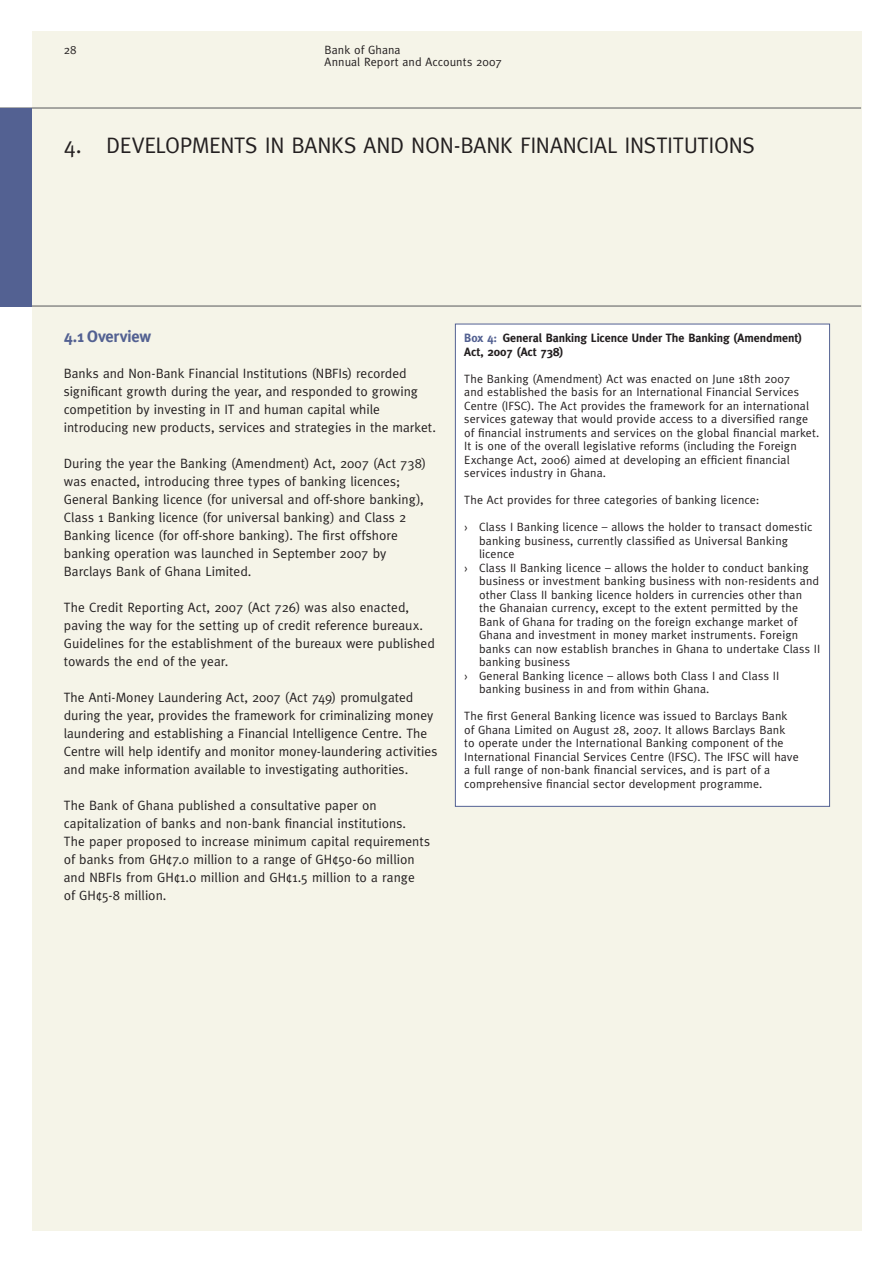
<style>
.page{position:relative;width:893px;height:1263px;background:#fff}
.page>*{position:absolute;margin:0;border:0;box-sizing:border-box;transform-origin:0 0}
.t1{font:22.5px "Meta";letter-spacing:-.01em;color:#231f20}
.t2{font:700 16.5px "Meta";letter-spacing:-.015em;color:#536192}
.t3{font:13.5px/18px "Meta";letter-spacing:.005em;color:#231f20}
.t4{font:12px/13.5px "Meta";letter-spacing:.01em;color:#231f20}
.t5{font:700 12px/13.5px "Meta";color:#231f20}
.s1{color:#536192}
</style>
<div class="page">
<div style="left:32px;top:32px;width:829px;height:1199px;background:#f5f4e8"></div>
<hr style="left:0;top:306px;width:861px;height:1px;background:#57585a">
<hr style="left:0;top:108px;width:861px;height:1px;background:#57585a">
<div style="left:0;top:108px;width:32px;height:198px;background:#536192"></div>
<div style="left:455px;top:324px;width:375px;height:482px;background:#fff"></div>
<p class="t4" style="left:64px;top:44px;width:14px">28</p>
<p class="t4" style="left:325px;top:45px;width:179px;line-height:12px">Bank of Ghana<br>Annual Report and Accounts 2007</p>
<p class="t1" style="left:64px;top:136px;width:693px">4. DEVELOPMENTS IN BANKS AND NON-BANK FINANCIAL INSTITUTIONS</p>
<p class="t2" style="left:64px;top:330px;width:89px">4.1 Overview</p>
<p class="t3" style="left:64px;top:365px;width:374px">Banks and Non-Bank Financial Institutions (NBFIs) recorded significant growth during the year, and responded to growing competition by investing in IT and human capital while introducing new products, services and strategies in the market.</p>
<p class="t3" style="left:64px;top:455px;width:364px">During the year the Banking (Amendment) Act, 2007 (Act 738) was enacted, introducing three types of banking licences; General Banking licence (for universal and off-shore banking), Class 1 Banking licence (for universal banking) and Class 2<br>Banking licence (for off-shore banking). The first offshore banking operation was launched in September 2007 by Barclays Bank of Ghana Limited.</p>
<p class="t3" style="left:64px;top:599px;width:373px">The Credit Reporting Act, 2007 (Act 726) was also enacted, paving the way for the setting up of credit reference bureaux.<br>Guidelines for the establishment of the bureaux were published towards the end of the year.</p>
<p class="t3" style="left:64px;top:689px;width:375px">The Anti-Money Laundering Act, 2007 (Act 749) promulgated during the year, provides the framework for criminalizing money laundering and establishing a Financial Intelligence Centre. The Centre will help identify and monitor money-laundering activities and make information available to investigating authorities.</p>
<p class="t3" style="left:64px;top:797px;width:368px">The Bank of Ghana published a consultative paper on capitalization of banks and non-bank financial institutions.<br>The paper proposed to increase minimum capital requirements of banks from GH¢7.0 million to a range of GH¢50-60 million and NBFIs from GH¢1.0 million and GH¢1.5 million to a range<br>of GH¢5-8 million.</p>
<p class="t5" style="left:464px;top:332px;width:339px"><span class="s1">Box 4:</span> General Banking Licence Under The Banking (Amendment)<br>Act, 2007 (Act 738)</p>
<p class="t4" style="left:464px;top:373px;width:357px">The Banking (Amendment) Act was enacted on June 18th 2007<br>and established the basis for an International Financial Services Centre (IFSC). The Act provides the framework for an international services gateway that would provide access to a diversified range of financial instruments and services on the global financial market.<br>It is one of the overall legislative reforms (including the Foreign Exchange Act, 2006) aimed at developing an efficient financial services industry in Ghana.</p>
<p class="t4" style="left:464px;top:494px;width:297px">The Act provides for three categories of banking licence:</p>
<p class="t4" style="left:464px;top:521px;width:350px">› Class I Banking licence – allows the holder to transact domestic</p>
<p class="t4" style="left:479px;top:535px;width:310px">banking business, currently classified as Universal Banking</p>
<p class="t4" style="left:479px;top:548px;width:37px">licence</p>
<p class="t4" style="left:464px;top:562px;width:346px">› Class II Banking licence – allows the holder to conduct banking</p>
<p class="t4" style="left:479px;top:575px;width:342px">business or investment banking business with non-residents and</p>
<p class="t4" style="left:479px;top:589px;width:324px">other Class II banking licence holders in currencies other than</p>
<p class="t4" style="left:479px;top:602px;width:320px">the Ghanaian currency, except to the extent permitted by the</p>
<p class="t4" style="left:479px;top:616px;width:320px">Bank of Ghana for trading on the foreign exchange market of</p>
<p class="t4" style="left:479px;top:629px;width:321px">Ghana and investment in money market instruments. Foreign</p>
<p class="t4" style="left:479px;top:643px;width:343px">banks can now establish branches in Ghana to undertake Class II</p>
<p class="t4" style="left:479px;top:656px;width:92px">banking business</p>
<p class="t4" style="left:464px;top:670px;width:316px">› General Banking licence – allows both Class I and Class II</p>
<p class="t4" style="left:479px;top:683px;width:232px">banking business in and from within Ghana.</p>
<p class="t4" style="left:464px;top:710px;width:336px">The first General Banking licence was issued to Barclays Bank of Ghana Limited on August 28, 2007. It allows Barclays Bank<br>to operate under the International Banking component of the International Financial Services Centre (IFSC). The IFSC will have a full range of non-bank financial services, and is part of a comprehensive financial sector development programme.</p>
</div>
